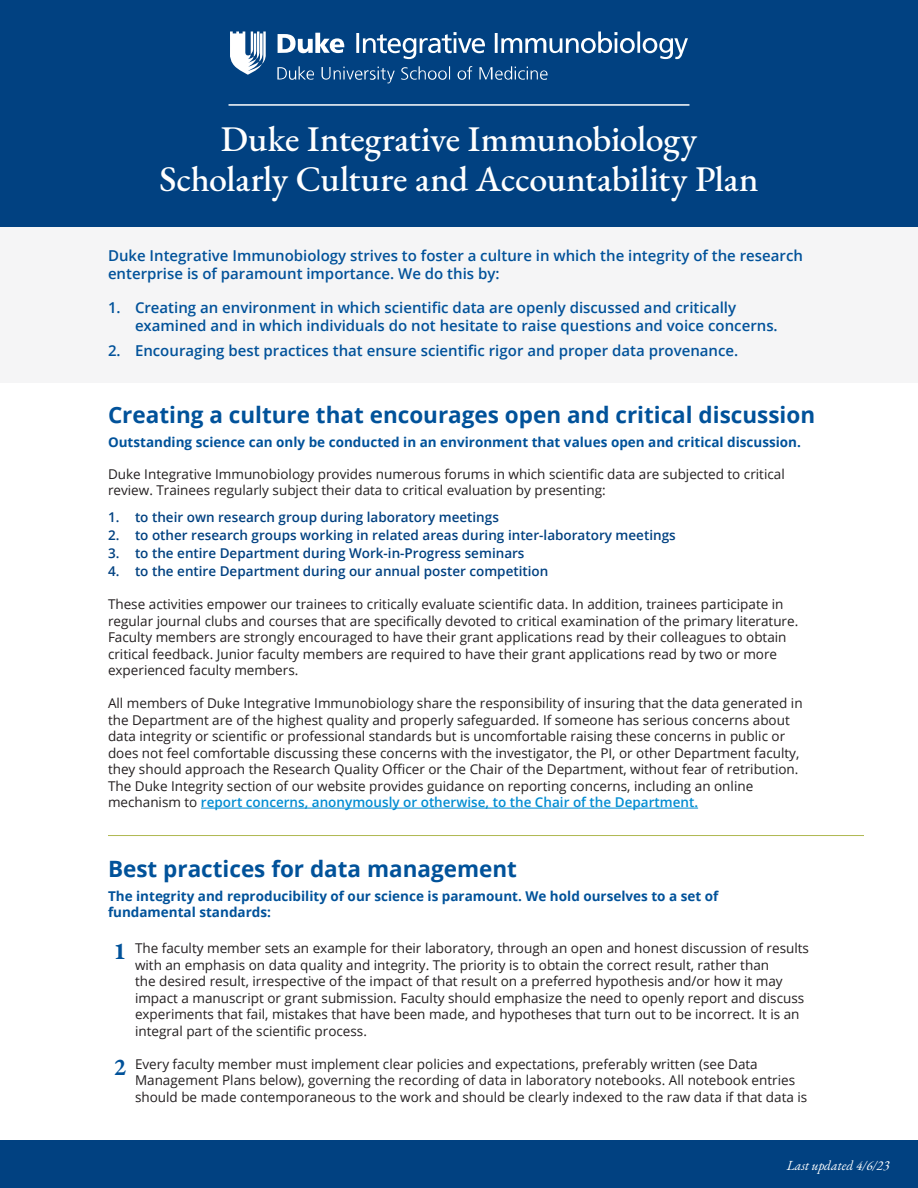
<style>
.page{position:relative;width:918px;height:1188px;background:#fff}
.page>*{position:absolute;margin:0;border:0;box-sizing:border-box;transform-origin:0 0}
.t1{font:500 36px/40.5px "EB Garamond";letter-spacing:-.01em;color:#fff;text-align:center}
.t2{font:700 24px "EB Garamond";color:#01529a}
.t3{font:700 22.5px "Open Sans";color:#01529a}
.t4{font:600 15px/18px "Open Sans";color:#01529a}
.t5{font:13.5px/16.5px "Open Sans";color:#231f20}
.t6{font:600 13.5px "Open Sans";color:#014181}
.t7{font:700 13.5px/16.2px "Open Sans";color:#01529a}
.t8{font:italic 13.5px "EB Garamond";color:#fff}
.s1{font-weight:600;color:#008cd2}
</style>
<div class="page">
<div style="left:0;top:222px;width:918px;height:161px;background:#f5f5f6"></div>
<div style="left:0;top:0;width:918px;height:227px;background:#014181"></div>
<svg style="left:277px;top:66px;width:271px;height:17px"></svg>
<svg style="left:230px;top:32px;width:36px;height:43px"></svg>
<svg style="left:278px;top:33px;width:66px;height:20px"></svg>
<svg style="left:356px;top:32px;width:332px;height:27px"></svg>
<hr style="left:229px;top:104px;width:460px;height:2px;background:#fff">
<div style="left:0;top:1140px;width:918px;height:48px;background:#014181"></div>
<hr style="left:201px;top:808px;width:497px;height:1px;background:#008cd2">
<hr style="left:108px;top:835px;width:756px;height:1px;background:#afb951">
<p class="t1" style="left:159px;top:118px;width:601px">Duke Integrative Immunobiology<br>Scholarly Culture and Accountability Plan</p>
<p class="t4" style="left:108px;top:246px;width:696px">Duke Integrative Immunobiology strives to foster a culture in which the integrity of the research enterprise is of paramount importance. We do this by:</p>
<p class="t4" style="left:135px;top:298px;width:644px;text-indent:-27px">1. Creating an environment in which scientific data are openly discussed and critically examined and in which individuals do not hesitate to raise questions and voice concerns.</p>
<p class="t4" style="left:108px;top:341px;width:632px">2. Encouraging best practices that ensure scientific rigor and proper data provenance.</p>
<p class="t3" style="left:108px;top:399px;width:709px">Creating a culture that encourages open and critical discussion</p>
<p class="t7" style="left:108px;top:433px;width:695px">Outstanding science can only be conducted in an environment that values open and critical discussion.</p>
<p class="t5" style="left:108px;top:466px;width:678px">Duke Integrative Immunobiology provides numerous forums in which scientific data are subjected to critical review. Trainees regularly subject their data to critical evaluation by presenting:</p>
<p class="t6" style="left:108px;top:508px;width:392px">1. to their own research group during laboratory meetings</p>
<p class="t6" style="left:108px;top:526px;width:569px">2. to other research groups working in related areas during inter-laboratory meetings</p>
<p class="t6" style="left:108px;top:544px;width:418px">3. to the entire Department during Work-in-Progress seminars</p>
<p class="t6" style="left:108px;top:562px;width:442px">4. to the entire Department during our annual poster competition</p>
<p class="t5" style="left:108px;top:596px;width:692px">These activities empower our trainees to critically evaluate scientific data. In addition, trainees participate in regular journal clubs and courses that are specifically devoted to critical examination of the primary literature.</p>
<p class="t5" style="left:108px;top:629px;width:680px">Faculty members are strongly encouraged to have their grant applications read by their colleagues to obtain critical feedback. Junior faculty members are required to have their grant applications read by two or more experienced faculty members.</p>
<p class="t5" style="left:108px;top:695px;width:696px">All members of Duke Integrative Immunobiology share the responsibility of insuring that the data generated in the Department are of the highest quality and properly safeguarded. If someone has serious concerns about data integrity or scientific or professional standards but is uncomfortable raising these concerns in public or does not feel comfortable discussing these concerns with the investigator, the PI, or other Department faculty, they should approach the Research Quality Officer or the Chair of the Department, without fear of retribution.<br>The Duke Integrity section of our website provides guidance on reporting concerns, including an online mechanism to <span class="s1">report concerns, anonymously or otherwise, to the Chair of the Department.</span></p>
<p class="t3" style="left:108px;top:853px;width:411px">Best practices for data management</p>
<p class="t7" style="left:108px;top:888px;width:612px">The integrity and reproducibility of our science is paramount. We hold ourselves to a set of fundamental standards:</p>
<p class="t5" style="left:135px;top:940px;width:676px">The faculty member sets an example for their laboratory, through an open and honest discussion of results with an emphasis on data quality and integrity. The priority is to obtain the correct result, rather than<br>the desired result, irrespective of the impact of that result on a preferred hypothesis and/or how it may impact a manuscript or grant submission. Faculty should emphasize the need to openly report and discuss experiments that fail, mistakes that have been made, and hypotheses that turn out to be incorrect. It is an integral part of the scientific process.</p>
<p class="t5" style="left:135px;top:1055px;width:674px">Every faculty member must implement clear policies and expectations, preferably written (see Data<br>Management Plans below), governing the recording of data in laboratory notebooks. All notebook entries should be made contemporaneous to the work and should be clearly indexed to the raw data if that data is</p>
<p class="t2" style="left:114px;top:934px;width:14px">1</p>
<p class="t2" style="left:114px;top:1050px;width:14px">2</p>
<p class="t8" style="left:787px;top:1157px;width:104px">Last updated 4/6/23</p>
</div>
